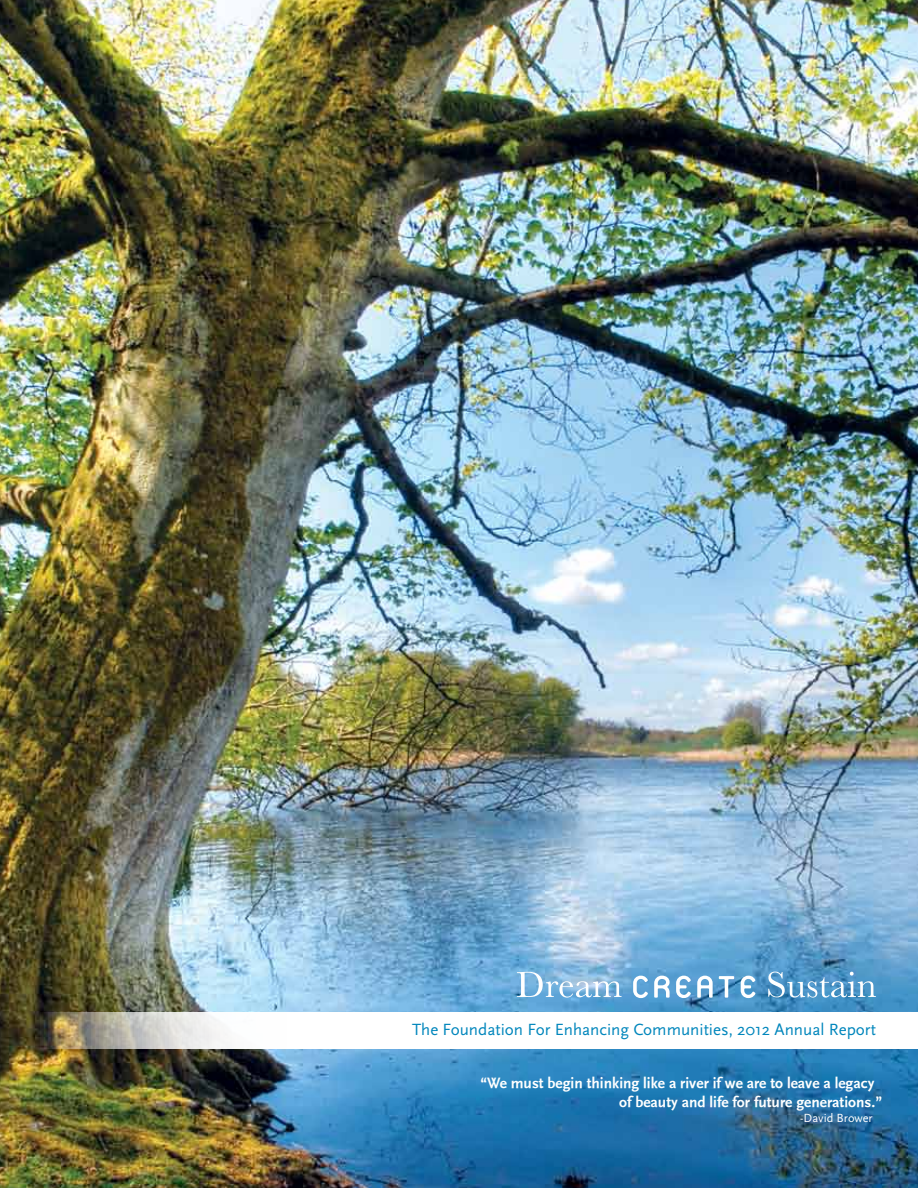
<style>
.page{position:relative;width:918px;height:1188px;background:#fff}
.page>*{position:absolute;margin:0;border:0;box-sizing:border-box;transform-origin:0 0}
.t1{font:16.95px "Scala Sans";color:#0086bc}
.t2{font:700 15.45px/18.6px "Scala Sans";color:#fff}
.t3{font:12.3px "Scala Sans";color:#fff}
</style>
<div class="page">
<img style="left:0;top:0;width:918px;height:1188px">
<svg style="left:0;top:1012px;width:918px;height:36px"></svg>
<svg style="left:517px;top:972px;width:359px;height:26px"></svg>
<p class="t1" style="left:412px;top:1021px;width:465px">The Foundation For Enhancing Communities, 2012 Annual Report</p>
<p class="t2" style="left:619px;top:1074px;width:265px;text-indent:-139px">“We must begin thinking like a river if we are to leave a legacy of beauty and life for future generations.”</p>
<p class="t3" style="left:800px;top:1111px;width:74px">-David Brower</p>
</div>
